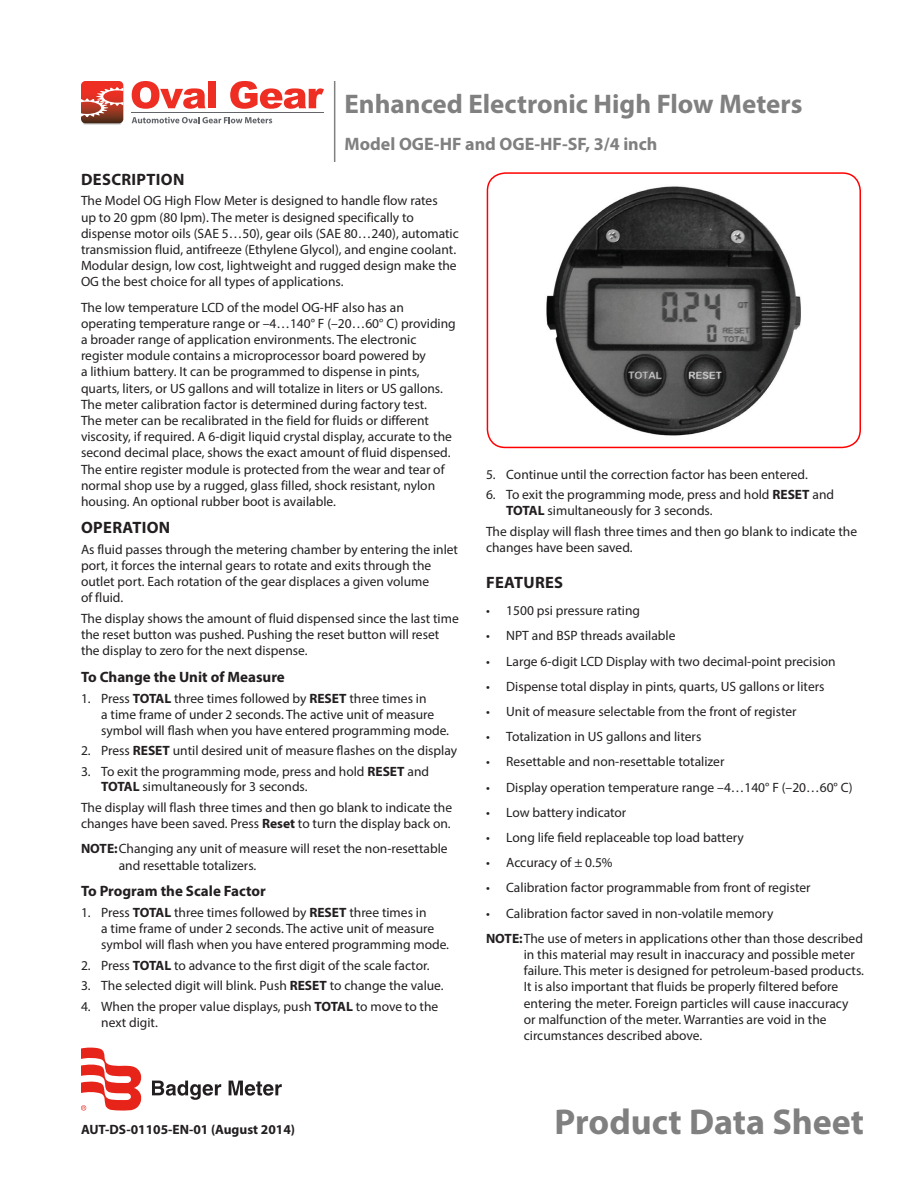
<style>
.page{position:relative;width:918px;height:1188px;background:#fff}
.page>*{position:absolute;margin:0;border:0;box-sizing:border-box;transform-origin:0 0}
.Cover_DocType{font:700 36px "Myriad Pro";color:#7f807f}
.Cover_ProdName_1st_L{font:700 27px "Myriad Pro";color:#7f807f}
.Cover_ProdName_2nd_L{font:700 18px "Myriad Pro";color:#7f807f}
.Heading_1{font:700 16.5px "Myriad Pro";letter-spacing:.02em;color:#231f20}
.Heading_2{font:700 15px "Myriad Pro";color:#231f20}
.Body{font:13.5px/16.2px "Myriad Pro";color:#231f20}
.Cover_Footer_Left_1s{font:700 13.5px "Myriad Pro";color:#231f20}
.s1{font-weight:700}
</style>
<div class="page">
<hr style="left:334px;top:81px;width:1px;height:81px;background:#7f807f">
<div style="left:83px;top:120px;width:39px;height:5px;background:#9d9490;border-radius:2px"></div>
<hr style="left:132px;top:112px;width:192px;height:1px;background:#63656a">
<svg style="left:81px;top:81px;width:42px;height:42px;background:#c35244"></svg>
<svg style="left:132px;top:117px;width:140px;height:6px"></svg>
<svg style="left:132px;top:81px;width:74px;height:28px"></svg>
<div style="left:208px;top:81px;width:8px;height:27px;background:#ee2e22"></div>
<svg style="left:230px;top:81px;width:94px;height:28px"></svg>
<svg style="left:152px;top:1081px;width:69px;height:19px"></svg>
<svg style="left:229px;top:1081px;width:53px;height:15px"></svg>
<svg style="left:81px;top:1048px;width:61px;height:63px"></svg>
<img style="left:546px;top:186px;width:255px;height:250px">
<div style="left:487px;top:172px;width:374px;height:276px;border:2px solid #f00;border-radius:18px"></div>
<p class="Cover_ProdName_1st_L" style="left:345px;top:86px;width:459px">Enhanced Electronic High Flow Meters</p>
<p class="Cover_ProdName_2nd_L" style="left:345px;top:132px;width:314px">Model OGE-HF and OGE-HF-SF, 3/4 inch</p>
<p class="Heading_1" style="left:81px;top:168px;width:105px">DESCRIPTION</p>
<p class="Body" style="left:81px;top:193px;width:379px">The Model OG High Flow Meter is designed to handle flow rates<br>up to 20 gpm (80 lpm). The meter is designed specifically to dispense motor oils (SAE 5…50), gear oils (SAE 80…240), automatic transmission fluid, antifreeze (Ethylene Glycol), and engine coolant.<br>Modular design, low cost, lightweight and rugged design make the OG the best choice for all types of applications.</p>
<p class="Body" style="left:81px;top:299px;width:376px">The low temperature LCD of the model OG-HF also has an operating temperature range or –4…140° F (–20…60° C) providing a broader range of application environments. The electronic register module contains a microprocessor board powered by<br>a lithium battery. It can be programmed to dispense in pints, quarts, liters, or US gallons and will totalize in liters or US gallons.<br>The meter calibration factor is determined during factory test.<br>The meter can be recalibrated in the field for fluids or different viscosity, if required. A 6-digit liquid crystal display, accurate to the second decimal place, shows the exact amount of fluid dispensed.<br>The entire register module is protected from the wear and tear of normal shop use by a rugged, glass filled, shock resistant, nylon housing. An optional rubber boot is available.</p>
<p class="Heading_1" style="left:81px;top:516px;width:91px">OPERATION</p>
<p class="Body" style="left:81px;top:541px;width:379px">As fluid passes through the metering chamber by entering the inlet port, it forces the internal gears to rotate and exits through the outlet port. Each rotation of the gear displaces a given volume<br>of fluid.</p>
<p class="Body" style="left:81px;top:610px;width:379px">The display shows the amount of fluid dispensed since the last time the reset button was pushed. Pushing the reset button will reset the display to zero for the next dispense.</p>
<p class="Heading_2" style="left:81px;top:667px;width:205px">To Change the Unit of Measure</p>
<p class="Body" style="left:101px;top:690px;width:349px;text-indent:-20px">1. Press <span class="s1">TOTAL</span> three times followed by <span class="s1">RESET</span> three times in<br>a time frame of under 2 seconds. The active unit of measure symbol will flash when you have entered programming mode.</p>
<p class="Body" style="left:81px;top:743px;width:378px">2. Press <span class="s1">RESET</span> until desired unit of measure flashes on the display</p>
<p class="Body" style="left:101px;top:763px;width:329px;line-height:15.8px;text-indent:-20px">3. To exit the programming mode, press and hold <span class="s1">RESET</span> and<br><span class="s1">TOTAL</span> simultaneously for 3 seconds.</p>
<p class="Body" style="left:81px;top:799px;width:373px">The display will flash three times and then go blank to indicate the changes have been saved. Press <span class="s1">Reset</span> to turn the display back on.</p>
<p class="Body" style="left:119px;top:841px;width:330px;text-indent:-38px"><span class="s1">NNOTE:</span>Changing any unit of measure will reset the non-resettable and resettable totalizers.</p>
<p class="Heading_2" style="left:81px;top:882px;width:187px">To Program the Scale Factor</p>
<p class="Body" style="left:101px;top:904px;width:349px;text-indent:-20px">1. Press <span class="s1">TOTAL</span> three times followed by <span class="s1">RESET</span> three times in<br>a time frame of under 2 seconds. The active unit of measure symbol will flash when you have entered programming mode.</p>
<p class="Body" style="left:81px;top:957px;width:350px">2. Press <span class="s1">TOTAL</span> to advance to the first digit of the scale factor.</p>
<p class="Body" style="left:81px;top:978px;width:364px">3. The selected digit will blink. Push <span class="s1">RESET</span> to change the value.</p>
<p class="Body" style="left:101px;top:998px;width:339px;text-indent:-20px">4. When the proper value displays, push <span class="s1">TOTAL</span> to move to the next digit.</p>
<p class="Cover_Footer_Left_1s" style="left:81px;top:1121px;width:216px">AUT-DS-01105-EN-01 (August 2014)</p>
<p class="Body" style="left:486px;top:466px;width:323px">5. Continue until the correction factor has been entered.</p>
<p class="Body" style="left:506px;top:486px;width:329px;text-indent:-20px">6. To exit the programming mode, press and hold <span class="s1">RESET</span> and<br><span class="s1">TOTAL</span> simultaneously for 3 seconds.</p>
<p class="Body" style="left:486px;top:523px;width:373px">The display will flash three times and then go blank to indicate the changes have been saved.</p>
<p class="Heading_1" style="left:486px;top:571px;width:79px">FEATURES</p>
<p class="Body" style="left:486px;top:602px;width:156px">• 1500 psi pressure rating</p>
<p class="Body" style="left:486px;top:628px;width:191px">• NPT and BSP threads available</p>
<p class="Body" style="left:486px;top:653px;width:351px">• Large 6-digit LCD Display with two decimal-point precision</p>
<p class="Body" style="left:486px;top:678px;width:340px">• Dispense total display in pints, quarts, US gallons or liters</p>
<p class="Body" style="left:486px;top:703px;width:312px">• Unit of measure selectable from the front of register</p>
<p class="Body" style="left:486px;top:728px;width:217px">• Totalization in US gallons and liters</p>
<p class="Body" style="left:486px;top:754px;width:240px">• Resettable and non-resettable totalizer</p>
<p class="Body" style="left:486px;top:779px;width:368px">• Display operation temperature range –4…140° F (–20…60° C)</p>
<p class="Body" style="left:486px;top:804px;width:142px">• Low battery indicator</p>
<p class="Body" style="left:486px;top:829px;width:259px">• Long life field replaceable top load battery</p>
<p class="Body" style="left:486px;top:854px;width:128px">• Accuracy of ± 0.5%</p>
<p class="Body" style="left:486px;top:880px;width:326px">• Calibration factor programmable from front of register</p>
<p class="Body" style="left:486px;top:905px;width:289px">• Calibration factor saved in non-volatile memory</p>
<p class="Body" style="left:524px;top:930px;width:342px;text-indent:-38px"><span class="s1">NNOTE:</span>The use of meters in applications other than those described in this material may result in inaccuracy and possible meter failure. This meter is designed for petroleum-based products.<br>It is also important that fluids be properly filtered before entering the meter. Foreign particles will cause inaccuracy<br>or malfunction of the meter. Warranties are void in the circumstances described above.</p>
<p class="Cover_DocType" style="left:555px;top:1098px;width:311px">Product Data Sheet</p>
</div>
